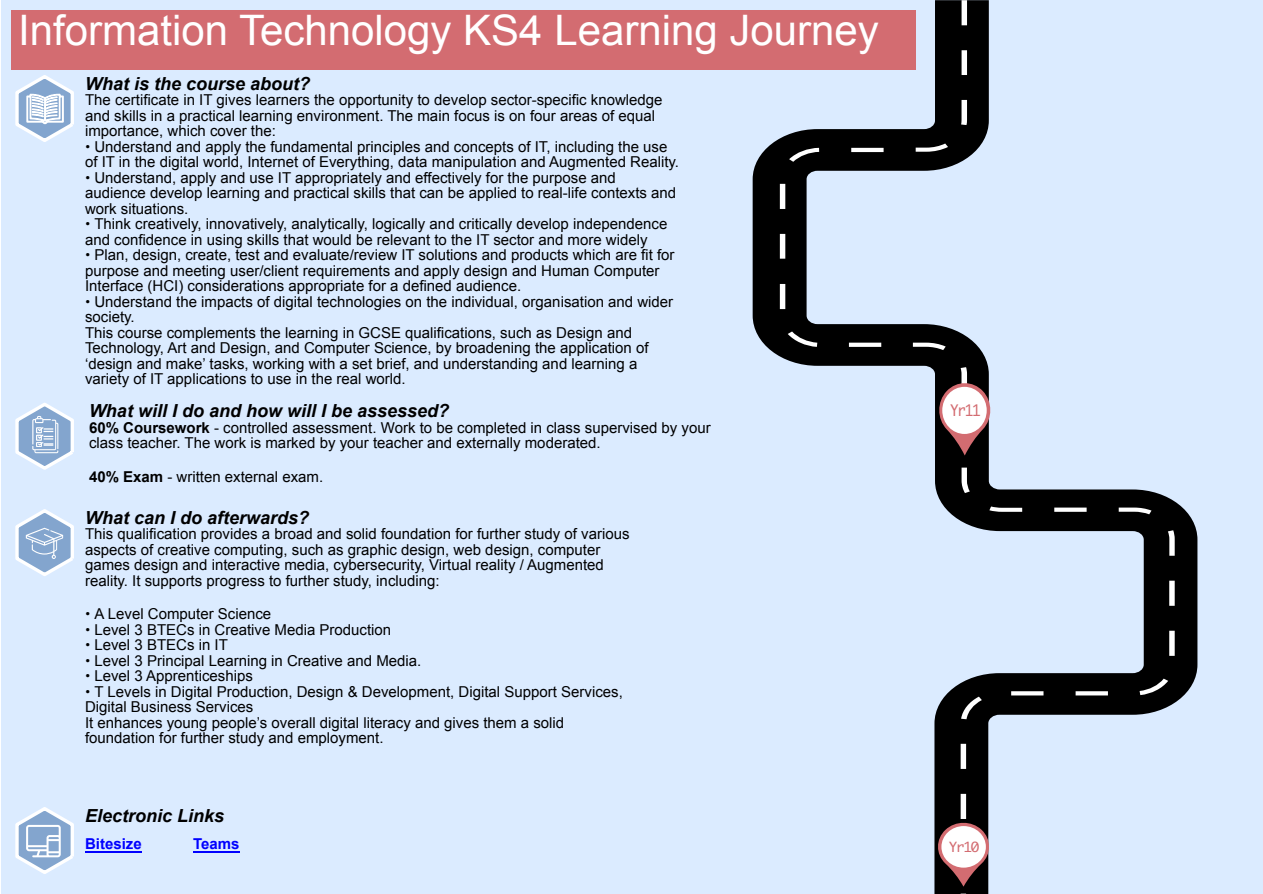
<style>
.page{position:relative;width:1263px;height:894px;background:#fff}
.page>*{position:absolute;margin:0;border:0;box-sizing:border-box;transform-origin:0 0}
.t1{font:42px "Arial";color:#fff}
.t2{font:italic 700 18px "Arial";color:#000}
.t3{font:15.15px "Monaco";color:#d36c71;scale:.94 1}
.t4{font:15px/15.5px "Arial";color:#000}
.t5{font:700 15px "Arial";color:#00f}
.t6{font:13.35px "Monaco";color:#d36c71;scale:1.07 1}
.s1{font-family:"Helvetica"}
.s2{font-weight:700}
</style>
<div class="page">
<div style="left:1px;top:0;width:1262px;height:893px;background:#dbebff"></div>
<svg style="left:753px;top:10px;width:444px;height:693px"></svg>
<svg style="left:780px;top:0;width:395px;height:893px"></svg>
<svg style="left:935px;top:820px;width:56px;height:66px;background:#4c3235"></svg>
<div style="left:941px;top:825px;width:45px;height:42px;background:#fff;border-radius:50%"></div>
<svg style="left:937px;top:380px;width:56px;height:75px;background:#563b3f"></svg>
<div style="left:942px;top:386px;width:45px;height:48px;background:#fff;border-radius:50%"></div>
<div style="left:11px;top:11px;width:904px;height:59px;background:#d36c71"></div>
<svg style="left:15px;top:807px;width:59px;height:67px"></svg>
<hr style="left:85px;top:850px;width:57px;height:2px;background:#00f">
<hr style="left:193px;top:850px;width:46px;height:2px;background:#00f">
<svg style="left:15px;top:509px;width:59px;height:67px"></svg>
<svg style="left:15px;top:403px;width:59px;height:67px"></svg>
<svg style="left:15px;top:75px;width:59px;height:67px"></svg>
<h1 class="t1" style="left:18px;top:14px;width:862px">Information Technology KS4 Learning Journey</h1>
<p class="t2" style="left:85px;top:76px;width:227px">What is the course about?</p>
<p class="t4" style="left:85px;top:93px;width:579px">The certificate in IT gives learners the opportunity to develop sector-specific knowledge and skills in a practical learning environment. The main focus is on four areas of equal importance, which cover the:</p>
<p class="t4" style="left:85px;top:140px;width:596px"><span class="s1">•</span> Understand and apply the fundamental principles and concepts of IT, including the use of IT in the digital world, Internet of Everything, data manipulation and Augmented Reality.</p>
<p class="t4" style="left:85px;top:171px;width:593px"><span class="s1">•</span> Understand, apply and use IT appropriately and effectively for the purpose and audience develop learning and practical skills that can be applied to real-life contexts and work situations.</p>
<p class="t4" style="left:85px;top:217px;width:584px"><span class="s1">•</span> Think creatively, innovatively, analytically, logically and critically develop independence and confidence in using skills that would be relevant to the IT sector and more widely</p>
<p class="t4" style="left:85px;top:248px;width:591px"><span class="s1">•</span> Plan, design, create, test and evaluate/review IT solutions and products which are fit for purpose and meeting user/client requirements and apply design and Human Computer<br>Interface (HCI) considerations appropriate for a defined audience.</p>
<p class="t4" style="left:85px;top:295px;width:590px"><span class="s1">•</span> Understand the impacts of digital technologies on the individual, organisation and wider society.<br>This course complements the learning in GCSE qualifications, such as Design and Technology, Art and Design, and Computer Science, by broadening the application of ‘design and make’ tasks, working with a set brief, and understanding and learning a variety of IT applications to use in the real world.</p>
<p class="t2" style="left:89px;top:404px;width:362px">What will I do and how will I be assessed?</p>
<p class="t4" style="left:89px;top:421px;width:623px"><span class="s2">60% Coursework</span> - controlled assessment. Work to be completed in class supervised by your class teacher. The work is marked by your teacher and externally moderated.</p>
<p class="t4" style="left:89px;top:470px;width:236px"><span class="s2">40% Exam</span> - written external exam.</p>
<p class="t2" style="left:85px;top:510px;width:226px">What can I do afterwards?</p>
<p class="t4" style="left:85px;top:527px;width:546px">This qualification provides a broad and solid foundation for further study of various aspects of creative computing, such as graphic design, web design, computer games design and interactive media, cybersecurity, Virtual reality / Augmented reality. It supports progress to further study, including:</p>
<p class="t4" style="left:85px;top:607px;width:188px"><span class="s1">•</span> A Level Computer Science</p>
<p class="t4" style="left:85px;top:622px;width:308px"><span class="s1">•</span> Level 3 BTECs in Creative Media Production</p>
<p class="t4" style="left:85px;top:638px;width:144px"><span class="s1">•</span> Level 3 BTECs in IT</p>
<p class="t4" style="left:85px;top:653px;width:338px"><span class="s1">•</span> Level 3 Principal Learning in Creative and Media.</p>
<p class="t4" style="left:85px;top:669px;width:169px"><span class="s1">•</span> Level 3 Apprenticeships</p>
<p class="t4" style="left:85px;top:684px;width:539px"><span class="s1">•</span> T Levels in Digital Production, Design &amp; Development, Digital Support Services, Digital Business Services<br>It enhances young people’s overall digital literacy and gives them a solid foundation for further study and employment.</p>
<p class="t2" style="left:85px;top:808px;width:141px">Electronic Links</p>
<p class="t5" style="left:85px;top:838px;width:58px">Bitesize</p>
<p class="t5" style="left:193px;top:838px;width:48px">Teams</p>
<p class="t3" style="left:950px;top:400px;width:34px">Yr11</p>
<p class="t6" style="left:949px;top:838px;width:30px">Yr10</p>
</div>
